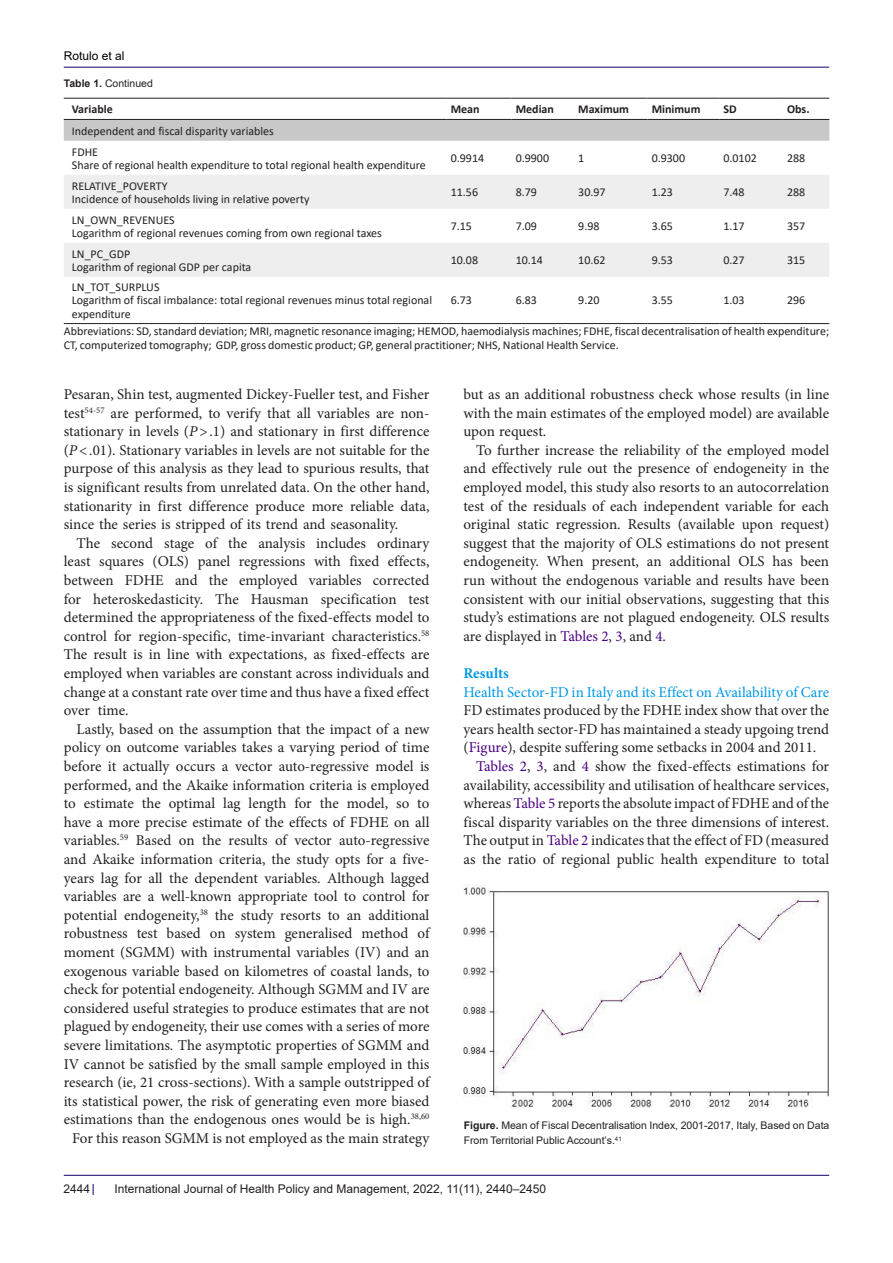
<style>
.page{position:relative;width:893px;height:1263px;background:#fff}
.page>*{position:absolute;margin:0;border:0;box-sizing:border-box;transform-origin:0 0}
.t1{font:15px/18.6px "Minion Pro";color:#231f20;text-align:justify}
.heading_2{font:15px "Minion Pro";color:#0099e5}
.heading_1{font:700 15px "Minion Pro";color:#0099e5}
.t2{font:12px/13.2px "Calibri";color:#231f20}
.t3{font:12px "Arial";color:#231f20}
.t4{font:700 12px "Calibri";color:#231f20}
.t5{font:12px "Arial";color:#000001}
.t6{font:10.5px/15px "Arial";color:#231f20}
.s1{font-weight:700}
.s2{font-style:italic}
.s3{color:#4b0082}
</style>
<div class="page">
<hr style="left:64px;top:67px;width:765px;height:1px;background:#190066">
<hr style="left:64px;top:1175px;width:765px;height:1px;background:#190066">
<div style="left:64px;top:120px;width:765px;height:21px;background:#c8c8c8"></div>
<svg style="left:64px;top:175px;width:765px;height:102px;fill:#eee"></svg>
<hr style="left:64px;top:98px;width:382px;height:1px;background:#231f20">
<hr style="left:446px;top:98px;width:65px;height:1px;background:#231f20">
<hr style="left:511px;top:98px;width:63px;height:1px;background:#231f20">
<hr style="left:574px;top:98px;width:73px;height:1px;background:#231f20">
<hr style="left:647px;top:98px;width:72px;height:1px;background:#231f20">
<hr style="left:719px;top:98px;width:64px;height:1px;background:#231f20">
<hr style="left:783px;top:98px;width:46px;height:1px;background:#231f20">
<hr style="left:64px;top:119px;width:382px;height:1px;background:#231f20">
<hr style="left:446px;top:119px;width:65px;height:1px;background:#231f20">
<hr style="left:511px;top:119px;width:63px;height:1px;background:#231f20">
<hr style="left:574px;top:119px;width:73px;height:1px;background:#231f20">
<hr style="left:647px;top:119px;width:72px;height:1px;background:#231f20">
<hr style="left:719px;top:119px;width:64px;height:1px;background:#231f20">
<hr style="left:783px;top:119px;width:46px;height:1px;background:#231f20">
<hr style="left:64px;top:323px;width:382px;height:1px;background:#231f20">
<hr style="left:446px;top:323px;width:65px;height:1px;background:#231f20">
<hr style="left:511px;top:323px;width:63px;height:1px;background:#231f20">
<hr style="left:574px;top:323px;width:73px;height:1px;background:#231f20">
<hr style="left:647px;top:323px;width:72px;height:1px;background:#231f20">
<hr style="left:719px;top:323px;width:64px;height:1px;background:#231f20">
<hr style="left:783px;top:323px;width:46px;height:1px;background:#231f20">
<img style="left:463px;top:885px;width:366px;height:223px">
<p class="t5" style="left:64px;top:48px;width:62px">Rotulo et al</p>
<p class="t6" style="left:64px;top:76px;width:91px"><span class="s1">Table 1.</span> Continued</p>
<p class="t4" style="left:72px;top:101px;width:42px">Variable</p>
<p class="t4" style="left:451px;top:101px;width:30px">Mean</p>
<p class="t4" style="left:516px;top:101px;width:40px">Median</p>
<p class="t4" style="left:578px;top:101px;width:52px">Maximum</p>
<p class="t4" style="left:652px;top:101px;width:50px">Minimum</p>
<p class="t4" style="left:723px;top:101px;width:15px">SD</p>
<p class="t4" style="left:787px;top:101px;width:24px">Obs.</p>
<p class="t2" style="left:72px;top:124px;width:204px">Independent and fiscal disparity variables</p>
<p class="t2" style="left:72px;top:145px;width:28px">FDHE</p>
<p class="t2" style="left:72px;top:158px;width:355px">Share of regional health expenditure to total regional health expenditure</p>
<p class="t2" style="left:451px;top:151px;width:35px">0.9914</p>
<p class="t2" style="left:516px;top:151px;width:35px">0.9900</p>
<p class="t2" style="left:578px;top:151px;width:8px">1</p>
<p class="t2" style="left:652px;top:151px;width:35px">0.9300</p>
<p class="t2" style="left:723px;top:151px;width:35px">0.0102</p>
<p class="t2" style="left:787px;top:151px;width:20px">288</p>
<p class="t2" style="left:72px;top:179px;width:97px">RELATIVE_POVERTY</p>
<p class="t2" style="left:72px;top:192px;width:239px">Incidence of households living in relative poverty</p>
<p class="t2" style="left:72px;top:213px;width:104px">LN_OWN_REVENUES</p>
<p class="t2" style="left:72px;top:226px;width:312px">Logarithm of regional revenues coming from own regional taxes</p>
<p class="t2" style="left:72px;top:247px;width:60px">LN_PC_GDP</p>
<p class="t2" style="left:72px;top:260px;width:181px">Logarithm of regional GDP per capita</p>
<p class="t2" style="left:451px;top:185px;width:29px">11.56</p>
<p class="t2" style="left:516px;top:185px;width:23px">8.79</p>
<p class="t2" style="left:578px;top:185px;width:29px">30.97</p>
<p class="t2" style="left:652px;top:185px;width:23px">1.23</p>
<p class="t2" style="left:723px;top:185px;width:23px">7.48</p>
<p class="t2" style="left:787px;top:185px;width:20px">288</p>
<p class="t2" style="left:451px;top:219px;width:23px">7.15</p>
<p class="t2" style="left:516px;top:219px;width:23px">7.09</p>
<p class="t2" style="left:578px;top:219px;width:23px">9.98</p>
<p class="t2" style="left:652px;top:219px;width:23px">3.65</p>
<p class="t2" style="left:723px;top:219px;width:23px">1.17</p>
<p class="t2" style="left:787px;top:219px;width:20px">357</p>
<p class="t2" style="left:451px;top:253px;width:29px">10.08</p>
<p class="t2" style="left:516px;top:253px;width:29px">10.14</p>
<p class="t2" style="left:578px;top:253px;width:29px">10.62</p>
<p class="t2" style="left:652px;top:253px;width:23px">9.53</p>
<p class="t2" style="left:723px;top:253px;width:23px">0.27</p>
<p class="t2" style="left:787px;top:253px;width:20px">315</p>
<p class="t2" style="left:72px;top:280px;width:89px">LN_TOT_SURPLUS</p>
<p class="t2" style="left:72px;top:294px;width:362px">Logarithm of fiscal imbalance: total regional revenues minus total regional expenditure</p>
<p class="t2" style="left:451px;top:294px;width:23px">6.73</p>
<p class="t2" style="left:516px;top:294px;width:23px">6.83</p>
<p class="t2" style="left:578px;top:294px;width:23px">9.20</p>
<p class="t2" style="left:652px;top:294px;width:23px">3.55</p>
<p class="t2" style="left:723px;top:294px;width:23px">1.03</p>
<p class="t2" style="left:787px;top:294px;width:20px">296</p>
<p class="t2" style="left:64px;top:324px;width:767px">Abbreviations: SD, standard deviation; MRI, magnetic resonance imaging; HEMOD, haemodialysis machines; FDHE, fiscal decentralisation of health expenditure;<br>CT, computerized tomography; GDP, gross domestic product; GP, general practitioner; NHS, National Health Service.</p>
<p class="t1" style="left:64px;top:385px;width:367px">Pesaran, Shin test, augmented Dickey-Fueller test, and Fisher test<sup>54-57</sup> are performed, to verify that all variables are non&shy;stationary in levels (<span class="s2">P</span>&gt;.1) and stationary in first difference (<span class="s2">P</span>&lt;.01). Stationary variables in levels are not suitable for the purpose of this analysis as they lead to spurious results, that is significant results from unrelated data. On the other hand, stationarity in first difference produce more reliable data, since the series is stripped of its trend and seasonality.</p>
<p class="t1" style="left:64px;top:534px;width:367px;text-indent:13px">The second stage of the analysis includes ordinary least squares (OLS) panel regressions with fixed effects, between FDHE and the employed variables corrected for heteroskedasticity. The Hausman specification test determined the appropriateness of the fixed-effects model to control for region-specific, time-invariant characteristics.<sup>58<br></sup>The result is in line with expectations, as fixed-effects are employed when variables are constant across individuals and change at a constant rate over time and thus have a fixed effect over time.</p>
<p class="t1" style="left:64px;top:720px;width:367px;text-indent:13px">Lastly, based on the assumption that the impact of a new policy on outcome variables takes a varying period of time before it actually occurs a vector auto-regressive model is performed, and the Akaike information criteria is employed to estimate the optimal lag length for the model, so to have a more precise estimate of the effects of FDHE on all variables.<sup>59</sup> Based on the results of vector auto-regressive and Akaike information criteria, the study opts for a five&shy;years lag for all the dependent variables. Although lagged variables are a well-known appropriate tool to control for potential endogeneity,<sup>38</sup> the study resorts to an additional robustness test based on system generalised method of moment (SGMM) with instrumental variables (IV) and an exogenous variable based on kilometres of coastal lands, to check for potential endogeneity. Although SGMM and IV are considered useful strategies to produce estimates that are not plagued by endogeneity, their use comes with a series of more severe limitations. The asymptotic properties of SGMM and IV cannot be satisfied by the small sample employed in this research (ie, 21 cross-sections). With a sample outstripped of its statistical power, the risk of generating even more biased estimations than the endogenous ones would be is high.<sup>38,60</sup></p>
<p class="t1" style="left:72px;top:1129px;width:359px">For this reason SGMM is not employed as the main strategy</p>
<p class="t1" style="left:463px;top:385px;width:367px">but as an additional robustness check whose results (in line with the main estimates of the employed model) are available upon request.</p>
<p class="t1" style="left:463px;top:441px;width:367px;text-indent:13px">To further increase the reliability of the employed model and effectively rule out the presence of endogeneity in the employed model, this study also resorts to an autocorrelation test of the residuals of each independent variable for each original static regression. Results (available upon request) suggest that the majority of OLS estimations do not present endogeneity. When present, an additional OLS has been run without the endogenous variable and results have been consistent with our initial observations, suggesting that this study’s estimations are not plagued endogeneity. OLS results are displayed in <span class="s3">Tables 2</span>, <span class="s3">3</span>, and <span class="s3">4</span>.</p>
<p class="heading_1" style="left:463px;top:663px;width:47px">Results</p>
<p class="heading_2" style="left:463px;top:682px;width:367px">Health Sector-FD in Italy and its Effect on Availability of Care</p>
<p class="t1" style="left:463px;top:701px;width:367px">FD estimates produced by the FDHE index show that over the years health sector-FD has maintained a steady upgoing trend (<span class="s3">Figure</span>), despite suffering some setbacks in 2004 and 2011.</p>
<p class="t1" style="left:463px;top:757px;width:367px;text-indent:13px"><span class="s3">Tables 2</span>, <span class="s3">3</span>, and <span class="s3">4</span> show the fixed-effects estimations for availability, accessibility and utilisation of healthcare services, whereas <span class="s3">Table 5</span> reports the absolute impact of FDHE and of the fiscal disparity variables on the three dimensions of interest.<br>The output in <span class="s3">Table 2</span> indicates that the effect of FD (measured as the ratio of regional public health expenditure to total</p>
<p class="t6" style="left:464px;top:1118px;width:367px"><span class="s1">Figure.</span> Mean of Fiscal Decentralisation Index, 2001-2017, Italy, Based on Data<br>From Territorial Public Account’s.<sup>41</sup></p>
<p class="t3" style="left:64px;top:1180px;width:28px">2444</p>
<p class="t3" style="left:114px;top:1180px;width:433px">International Journal of Health Policy and Management, 2022, 11(11), 2440–2450</p>
</div>
